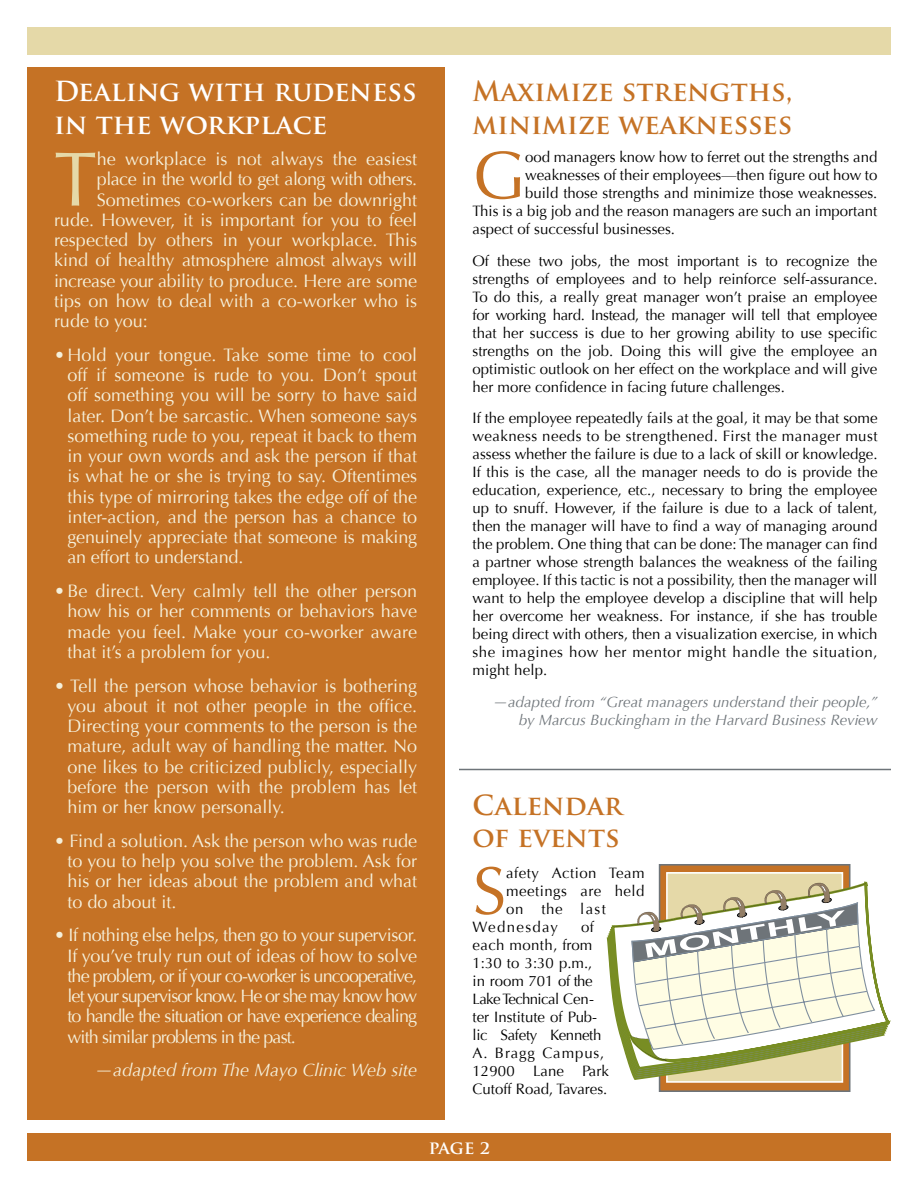
<style>
.page{position:relative;width:918px;height:1188px;background:#fff}
.page>*{position:absolute;margin:0;border:0;box-sizing:border-box;transform-origin:0 0}
.Initial_Paragraph{font:77.1px "Optima";color:#e5d9a8}
.Initial_Paragraph-2{font:67.65px "Optima";color:#c57225}
.Headers{font:700 27px/32.4px "Trajan Pro";color:#c57225}
.Headers-2{font:700 27px/32.4px "Trajan Pro";color:#fff}
.Bullet_Listing{font:18px/20.2px "Optima";color:#f5f0db;text-align:justify}
.Initial_Paragraph-3{font:18px "Optima";color:#f5f0db}
.Initial_Paragraph-4{font:18px "Optima";letter-spacing:-.02em;color:#f5f0db}
.Initial_Paragraph-5{font:18px "Optima";letter-spacing:-.03em;color:#f5f0db}
.Bullet_Listing-2{font:italic 18px "Optima";color:#f5f0db}
.t1{font:700 18px "Trajan Pro";color:#fff}
.Body_Paragraph{font:15px/18px "Optima";letter-spacing:.005em;color:#000;text-align:justify}
.Initial_Paragraph-6{font:15px/18px "Optima";color:#000}
.Continued_Copy{font:italic 15px/18px "Optima";color:#6e7479;text-align:right}
.Initial_Paragraph-7{font:15px "Optima";letter-spacing:.03em;color:#000}
.Initial_Paragraph-8{font:15px "Optima";letter-spacing:.06em;color:#000}
.Initial_Paragraph-9{font:15px "Optima";letter-spacing:.09em;color:#000}
</style>
<div class="page">
<div style="left:27px;top:1134px;width:864px;height:27px;background:#c57225"></div>
<div style="left:27px;top:27px;width:864px;height:27px;background:#e5d9a8"></div>
<div style="left:27px;top:68px;width:417px;height:1052px;background:#c57225"></div>
<hr style="left:459px;top:769px;width:432px;height:1px;background:#6e7479">
<div style="left:660px;top:865px;width:190px;height:226px;background:#c57225"></div>
<div style="left:659px;top:864px;width:192px;height:228px;border:2px solid #6e7479"></div>
<div style="left:667px;top:873px;width:175px;height:209px;background:#e5d9a8"></div>
<div style="left:666px;top:872px;width:177px;height:211px;border:2px solid #fff"></div>
<svg style="left:628px;top:1063px;width:223px;height:5px"></svg>
<svg style="left:613px;top:881px;width:278px;height:182px"></svg>
<p class="Headers-2" style="left:54px;top:76px;width:364px">DEALING WITH RUDENESS<br>IN THE WORKPLACE</p>
<p class="Initial_Paragraph" style="left:54px;top:135px;width:44px">T</p>
<p class="Initial_Paragraph-3" style="left:97px;top:148px;width:322px">he workplace is not always the easiest</p>
<p class="Initial_Paragraph-5" style="left:97px;top:169px;width:322px">place in the world to get along with others.</p>
<p class="Initial_Paragraph-3" style="left:97px;top:189px;width:322px">Sometimes co-workers can be downright</p>
<p class="Initial_Paragraph-3" style="left:54px;top:209px;width:365px">rude. However, it is important for you to feel</p>
<p class="Initial_Paragraph-3" style="left:54px;top:229px;width:365px">respected by others in your workplace. This</p>
<p class="Initial_Paragraph-4" style="left:54px;top:250px;width:365px">kind of healthy atmosphere almost always will</p>
<p class="Initial_Paragraph-4" style="left:54px;top:270px;width:365px">increase your ability to produce. Here are some</p>
<p class="Initial_Paragraph-3" style="left:54px;top:290px;width:365px">tips on how to deal with a co-worker who is</p>
<p class="Initial_Paragraph-3" style="left:54px;top:310px;width:95px">rude to you:</p>
<p class="Bullet_Listing" style="left:68px;top:345px;width:351px;text-indent:-14px">• Hold your tongue. Take some time to cool off if someone is rude to you. Don’t spout off something you will be sorry to have said later. Don’t be sarcastic. When someone says something rude to you, repeat it back to them in your own words and ask the person if that is what he or she is trying to say. Oftentimes this type of mirroring takes the edge off of the inter-action, and the person has a chance to genuinely appreciate that someone is making an effort to understand.</p>
<p class="Bullet_Listing" style="left:68px;top:581px;width:351px;text-indent:-14px">• Be direct. Very calmly tell the other person how his or her comments or behaviors have made you feel. Make your co-worker aware that it’s a problem for you.</p>
<p class="Bullet_Listing" style="left:68px;top:676px;width:351px;text-indent:-14px">• Tell the person whose behavior is bothering you about it not other people in the office.<br>Directing your comments to the person is the mature, adult way of handling the matter. No one likes to be criticized publicly, especially before the person with the problem has let him or her know personally.</p>
<p class="Bullet_Listing" style="left:68px;top:831px;width:351px;text-indent:-14px">• Find a solution. Ask the person who was rude to you to help you solve the problem. Ask for his or her ideas about the problem and what to do about it.</p>
<p class="Bullet_Listing" style="left:68px;top:925px;width:351px;text-indent:-14px">• If nothing else helps, then go to your supervisor.<br>If you’ve truly run out of ideas of how to solve the problem, or if your co-worker is uncooperative, let your supervisor know. He or she may know how to handle the situation or have experience dealing with similar problems in the past.</p>
<p class="Bullet_Listing-2" style="left:95px;top:1060px;width:324px">—adapted from The Mayo Clinic Web site</p>
<p class="Headers" style="left:472px;top:76px;width:322px">MAXIMIZE STRENGTHS,<br>MINIMIZE WEAKNESSES</p>
<p class="Initial_Paragraph-2" style="left:472px;top:136px;width:54px">G</p>
<p class="Initial_Paragraph-6" style="left:525px;top:148px;width:354px">ood managers know how to ferret out the strengths and</p>
<p class="Initial_Paragraph-6" style="left:525px;top:166px;width:354px">weaknesses of their employees—then figure out how to</p>
<p class="Initial_Paragraph-6" style="left:525px;top:184px;width:354px">build those strengths and minimize those weaknesses.</p>
<p class="Initial_Paragraph-6" style="left:472px;top:202px;width:406px">This is a big job and the reason managers are such an important</p>
<p class="Initial_Paragraph-6" style="left:472px;top:220px;width:204px">aspect of successful businesses.</p>
<p class="Body_Paragraph" style="left:472px;top:252px;width:407px">Of these two jobs, the most important is to recognize the strengths of employees and to help reinforce self-assurance.<br>To do this, a really great manager won’t praise an employee for working hard. Instead, the manager will tell that employee that her success is due to her growing ability to use specific strengths on the job. Doing this will give the employee an optimistic outlook on her effect on the workplace and will give her more confidence in facing future challenges.</p>
<p class="Body_Paragraph" style="left:472px;top:409px;width:407px">If the employee repeatedly fails at the goal, it may be that some weakness needs to be strengthened. First the manager must assess whether the failure is due to a lack of skill or knowledge.<br>If this is the case, all the manager needs to do is provide the education, experience, etc., necessary to bring the employee up to snuff. However, if the failure is due to a lack of talent, then the manager will have to find a way of managing around the problem. One thing that can be done: The manager can find a partner whose strength balances the weakness of the failing employee. If this tactic is not a possibility, then the manager will want to help the employee develop a discipline that will help her overcome her weakness. For instance, if she has trouble being direct with others, then a visualization exercise, in which she imagines how her mentor might handle the situation, might help.</p>
<p class="Continued_Copy" style="left:493px;top:693px;width:386px">—adapted from “Great managers understand their people,” by Marcus Buckingham in the Harvard Business Review</p>
<p class="Headers" style="left:472px;top:789px;width:152px">CALENDAR<br>OF EVENTS</p>
<p class="Initial_Paragraph-2" style="left:472px;top:852px;width:35px">S</p>
<p class="Initial_Paragraph-7" style="left:506px;top:864px;width:140px">afety Action Team</p>
<p class="Initial_Paragraph-7" style="left:506px;top:882px;width:140px">meetings are held</p>
<p class="Initial_Paragraph-8" style="left:506px;top:900px;width:101px">on the last</p>
<p class="Initial_Paragraph-9" style="left:472px;top:918px;width:87px">Wednesday</p>
<p class="Initial_Paragraph-6" style="left:472px;top:918px;width:138px;text-indent:109px">of each month, from<br>1:30 to 3:30 p.m.,<br>in room 701 of the<br>Lake Technical Cen&shy;ter Institute of Pub&shy;lic Safety Kenneth<br>A. Bragg Campus,<br>12900 Lane Park<br>Cutoff Road, Tavares.</p>
<p class="t1" style="left:429px;top:1136px;width:63px">PAGE 2</p>
</div>
